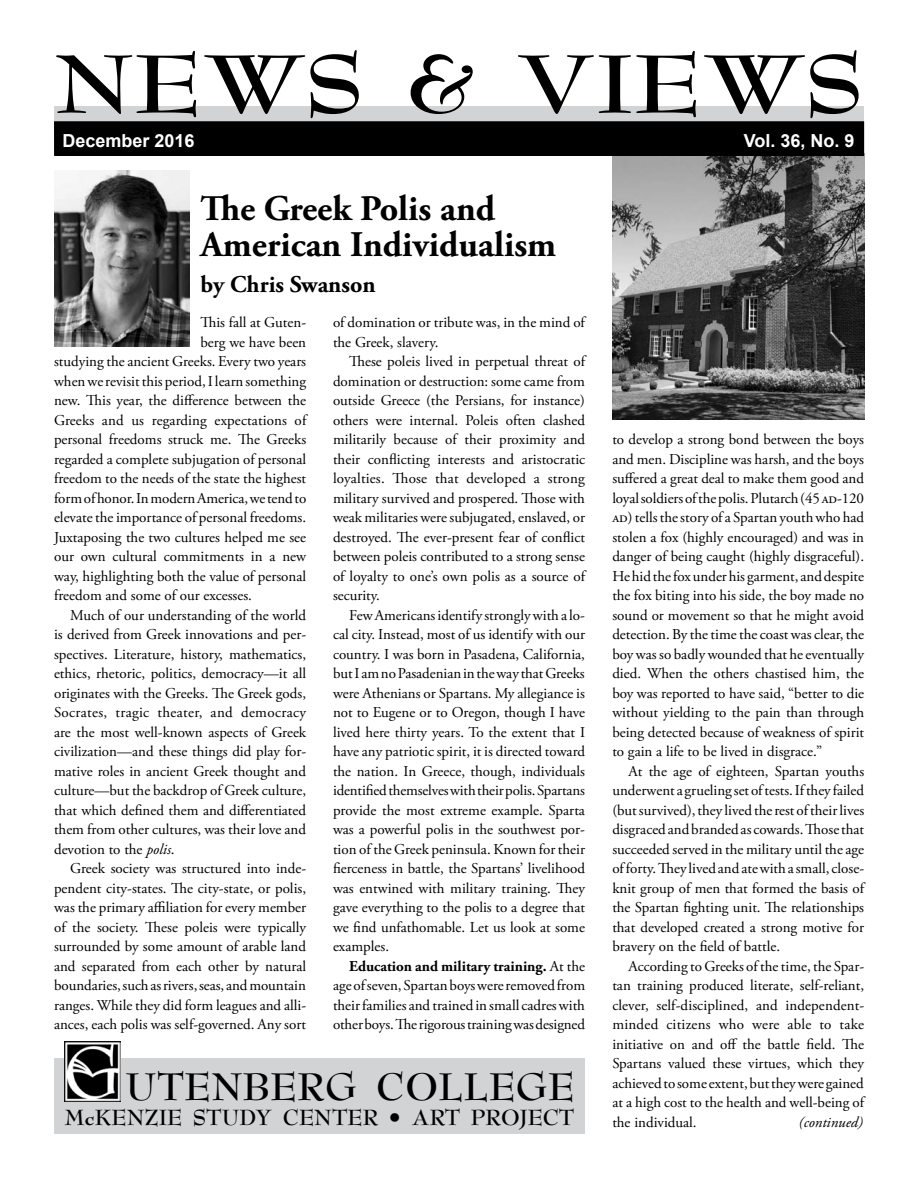
<style>
.page{position:relative;width:918px;height:1188px;background:#fff}
.page>*{position:absolute;margin:0;border:0;box-sizing:border-box;transform-origin:0 0}
.t1{font:700 90px "Bernhard Modern";color:#000;scale:1.2 1}
.t2{font:700 42px "Bernhard Modern";letter-spacing:.01em;color:#000}
.t3{font:700 36px/36px "Adobe Garamond Pro";color:#000}
.t4{font:700 24px "Bernhard Modern";color:#000}
.t5{font:700 24px "Adobe Garamond Pro";color:#000}
.t6{font:700 18px "Arial";color:#fff}
.t7{font:15px/19.5px "Adobe Garamond Pro";color:#000;text-align:justify}
.t8{font:15px "Adobe Garamond Pro";letter-spacing:.02em;color:#000}
.t9{font:italic 15px "Adobe Garamond Pro";color:#000}
.s1{font-style:italic}
.s2{font-weight:700}
</style>
<div class="page">
<img style="left:612px;top:156px;width:252px;height:263px">
<div style="left:54px;top:106px;width:810px;height:23px;background:#d1d3d4"></div>
<div style="left:55px;top:122px;width:808px;height:33px;background:#000"></div>
<div style="left:54px;top:121px;width:810px;height:35px;border:2px solid #000"></div>
<div style="left:54px;top:1058px;width:531px;height:76px;background:#d1d3d4"></div>
<img style="left:65px;top:1042px;width:56px;height:60px">
<img style="left:54px;top:171px;width:136px;height:175px">
<h1 class="t1" style="left:54px;top:37px;width:677px">NEWS &amp; VIEWS</h1>
<p class="t6" style="left:62px;top:129px;width:134px">December 2016</p>
<p class="t6" style="left:744px;top:129px;width:112px">Vol. 36, No. 9</p>
<h3 class="t3" style="left:200px;top:191px;width:357px">The Greek Polis and<br>American Individualism</h3>
<h3 class="t5" style="left:200px;top:270px;width:177px">by Chris Swanson</h3>
<p class="t7" style="left:200px;top:313px;width:107px">This fall at Guten-</p>
<p class="t7" style="left:200px;top:333px;width:107px">berg we have been</p>
<p class="t7" style="left:54px;top:352px;width:254px">studying the ancient Greeks. Every two years</p>
<p class="t7" style="left:54px;top:372px;width:254px">when we revisit this period, I learn something</p>
<p class="t7" style="left:54px;top:391px;width:254px">new. This year, the difference between the</p>
<p class="t7" style="left:54px;top:411px;width:254px">Greeks and us regarding expectations of</p>
<p class="t7" style="left:54px;top:430px;width:254px">personal freedoms struck me. The Greeks</p>
<p class="t7" style="left:54px;top:450px;width:254px">regarded a complete subjugation of personal</p>
<p class="t7" style="left:54px;top:469px;width:254px">freedom to the needs of the state the highest</p>
<p class="t7" style="left:54px;top:489px;width:254px">form of honor. In modern America, we tend to</p>
<p class="t7" style="left:54px;top:508px;width:254px">elevate the importance of personal freedoms.</p>
<p class="t7" style="left:54px;top:528px;width:254px">Juxtaposing the two cultures helped me see</p>
<p class="t7" style="left:54px;top:547px;width:254px">our own cultural commitments in a new</p>
<p class="t7" style="left:54px;top:567px;width:254px">way, highlighting both the value of personal</p>
<p class="t7" style="left:54px;top:586px;width:199px">freedom and some of our excesses.</p>
<p class="t7" style="left:70px;top:606px;width:237px">Much of our understanding of the world</p>
<p class="t7" style="left:54px;top:625px;width:254px">is derived from Greek innovations and per-</p>
<p class="t7" style="left:54px;top:645px;width:254px">spectives. Literature, history, mathematics,</p>
<p class="t7" style="left:54px;top:664px;width:254px">ethics, rhetoric, politics, democracy—it all</p>
<p class="t7" style="left:54px;top:684px;width:254px">originates with the Greeks. The Greek gods,</p>
<p class="t8" style="left:54px;top:703px;width:253px">Socrates, tragic theater, and democracy</p>
<p class="t7" style="left:54px;top:723px;width:254px">are the most well-known aspects of Greek</p>
<p class="t7" style="left:54px;top:742px;width:254px">civilization—and these things did play for-</p>
<p class="t7" style="left:54px;top:762px;width:254px">mative roles in ancient Greek thought and</p>
<p class="t7" style="left:54px;top:781px;width:254px">culture—but the backdrop of Greek culture,</p>
<p class="t7" style="left:54px;top:801px;width:254px">that which defined them and differentiated</p>
<p class="t7" style="left:54px;top:820px;width:254px">them from other cultures, was their love and</p>
<p class="t7" style="left:54px;top:840px;width:122px">devotion to the <span class="s1">polis</span>.</p>
<p class="t7" style="left:70px;top:859px;width:237px">Greek society was structured into inde-</p>
<p class="t7" style="left:54px;top:879px;width:254px">pendent city-states. The city-state, or polis,</p>
<p class="t7" style="left:54px;top:898px;width:254px">was the primary affiliation for every member</p>
<p class="t7" style="left:54px;top:918px;width:254px">of the society. These poleis were typically</p>
<p class="t7" style="left:54px;top:937px;width:254px">surrounded by some amount of arable land</p>
<p class="t7" style="left:54px;top:957px;width:254px">and separated from each other by natural</p>
<p class="t7" style="left:54px;top:976px;width:253px">boundaries, such as rivers, seas, and mountain</p>
<p class="t7" style="left:54px;top:996px;width:254px">ranges. While they did form leagues and alli-</p>
<p class="t7" style="left:54px;top:1015px;width:254px">ances, each polis was self-governed. Any sort</p>
<p class="t7" style="left:333px;top:313px;width:253px">of domination or tribute was, in the mind of the Greek, slavery.</p>
<p class="t7" style="left:333px;top:352px;width:254px;text-indent:16px">These poleis lived in perpetual threat of domination or destruction: some came from outside Greece (the Persians, for instance) others were internal. Poleis often clashed militarily because of their proximity and their conflicting interests and aristocratic loyalties. Those that developed a strong military survived and prospered. Those with weak militaries were subjugated, enslaved, or destroyed. The ever-present fear of conflict between poleis contributed to a strong sense of loyalty to one’s own polis as a source of security.</p>
<p class="t7" style="left:333px;top:606px;width:254px;text-indent:16px">Few Americans identify strongly with a lo&shy;cal city. Instead, most of us identify with our country. I was born in Pasadena, California, but I am no Pasadenian in the way that Greeks were Athenians or Spartans. My allegiance is not to Eugene or to Oregon, though I have lived here thirty years. To the extent that I have any patriotic spirit, it is directed toward the nation. In Greece, though, individuals identified themselves with their polis. Spartans provide the most extreme example. Sparta was a powerful polis in the southwest por&shy;tion of the Greek peninsula. Known for their fierceness in battle, the Spartans’ livelihood was entwined with military training. They gave everything to the polis to a degree that we find unfathomable. Let us look at some examples.</p>
<p class="t7" style="left:333px;top:957px;width:254px;text-indent:16px"><span class="s2">Education and military training.</span> At the age of seven, Spartan boys were removed from their families and trained in small cadres with other boys. The rigorous training was designed</p>
<h2 class="t2" style="left:126px;top:1064px;width:447px">UTENBERG COLLEGE</h2>
<h3 class="t4" style="left:64px;top:1105px;width:512px">MCKENZIE STUDY CENTER • ART PROJECT</h3>
<p class="t7" style="left:612px;top:430px;width:253px">to develop a strong bond between the boys and men. Discipline was harsh, and the boys suffered a great deal to make them good and loyal soldiers of the polis. Plutarch (45 ad-120 ad) tells the story of a Spartan youth who had stolen a fox (highly encouraged) and was in danger of being caught (highly disgraceful).<br>He hid the fox under his garment, and despite the fox biting into his side, the boy made no sound or movement so that he might avoid detection. By the time the coast was clear, the boy was so badly wounded that he eventually died. When the others chastised him, the boy was reported to have said, “better to die without yielding to the pain than through being detected because of weakness of spirit to gain a life to be lived in disgrace.”</p>
<p class="t7" style="left:612px;top:762px;width:253px;text-indent:16px">At the age of eighteen, Spartan youths underwent a grueling set of tests. If they failed (but survived), they lived the rest of their lives disgraced and branded as cowards. Those that succeeded served in the military until the age of forty. They lived and ate with a small, close&shy;knit group of men that formed the basis of the Spartan fighting unit. The relationships that developed created a strong motive for bravery on the field of battle.</p>
<p class="t7" style="left:612px;top:957px;width:253px;text-indent:16px">According to Greeks of the time, the Spar&shy;tan training produced literate, self-reliant, clever, self-disciplined, and independent&shy;minded citizens who were able to take initiative on and off the battle field. The Spartans valued these virtues, which they achieved to some extent, but they were gained at a high cost to the health and well-being of the individual.</p>
<p class="t9" style="left:799px;top:1113px;width:65px">(continued)</p>
</div>
